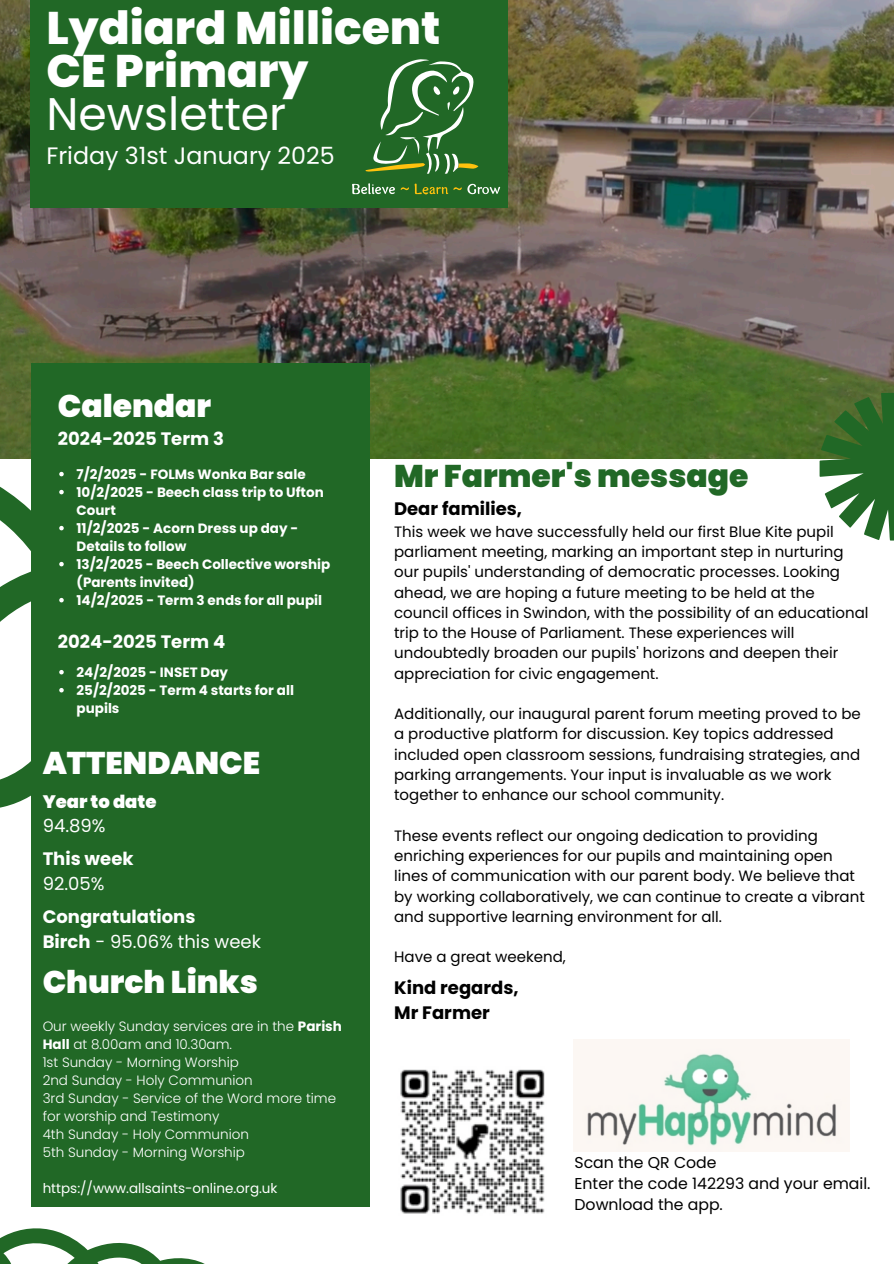
<style>
.page{position:relative;width:894px;height:1264px;background:#fff}
.page>*{position:absolute;margin:0;border:0;box-sizing:border-box;transform-origin:0 0}
.t1{font:800 45.6px/42.8px "Poppins";color:#fff}
.t2{font:900 31.35px "Poppins";color:#fff}
.t3{font:900 31.35px "Poppins";color:#216826}
.t4{font:23.7px "Poppins";color:#fff}
.t5{font:700 18px "Poppins";color:#fff}
.t6{font:700 18px/24.8px "Poppins";color:#000}
.t7{font:18px "Poppins";color:#fff}
.t8{font:900 18px "Poppins";color:#fff}
.t9{font:15.75px "Poppins";color:#000}
.t10{font:15px/20.2px "Poppins";color:#000}
.t11{font:700 13.5px/18px "Poppins";color:#fff}
.t12{font:300 13.5px/18px "Poppins";color:#fff}
.t13{font:13.5px "Poppins";color:#fff}
.s1{font-weight:400}
.s2{font-weight:700}
</style>
<div class="page">
<svg style="left:0;top:458px;width:31px;height:350px"></svg>
<img style="left:0;top:0;width:893px;height:458px">
<svg style="left:819px;top:393px;width:74px;height:147px"></svg>
<div style="left:31px;top:364px;width:338px;height:842px;background:#216826"></div>
<div style="left:31px;top:0;width:477px;height:207px;background:#216826"></div>
<svg style="left:0;top:1228px;width:203px;height:35px"></svg>
<svg style="left:365px;top:59px;width:113px;height:115px"></svg>
<svg style="left:352px;top:183px;width:148px;height:11px"></svg>
<img style="left:400px;top:1069px;width:145px;height:145px">
<img style="left:573px;top:1039px;width:276px;height:111px">
<svg style="left:59px;top:472px;width:5px;height:4px"></svg>
<svg style="left:59px;top:490px;width:5px;height:4px"></svg>
<svg style="left:59px;top:526px;width:5px;height:4px"></svg>
<svg style="left:59px;top:562px;width:5px;height:4px"></svg>
<svg style="left:59px;top:598px;width:5px;height:4px"></svg>
<svg style="left:59px;top:670px;width:5px;height:4px"></svg>
<svg style="left:59px;top:688px;width:5px;height:4px"></svg>
<h4 class="t1" style="left:46px;top:7px;width:395px">Lydiard Millicent<br>CE Primary<br><span class="s1">Newsletter</span></h4>
<p class="t4" style="left:46px;top:139px;width:290px">Friday 31st January 2025</p>
<p class="t2" style="left:58px;top:384px;width:155px">Calendar</p>
<h5 class="t5" style="left:58px;top:425px;width:167px">2024-2025 Term 3</h5>
<h6 class="t11" style="left:77px;top:465px;width:230px">7/2/2025 - FOLMs Wonka Bar sale</h6>
<h5 class="t11" style="left:77px;top:483px;width:249px">10/2/2025 - Beech class trip to Ufton<br>Court</h5>
<h6 class="t11" style="left:77px;top:519px;width:223px">11/2/2025 - Acorn Dress up day -<br>Details to follow</h6>
<h5 class="t11" style="left:77px;top:555px;width:255px">13/2/2025 - Beech Collective worship (Parents invited)</h5>
<h6 class="t11" style="left:77px;top:591px;width:247px">14/2/2025 - Term 3 ends for all pupil</h6>
<p class="t5" style="left:58px;top:629px;width:169px">2024-2025 Term 4</p>
<h3 class="t11" style="left:77px;top:663px;width:153px">24/2/2025 - INSET Day</h3>
<p class="t11" style="left:77px;top:681px;width:219px">25/2/2025 - Term 4 starts for all pupils</p>
<p class="t2" style="left:43px;top:741px;width:219px">ATTENDANCE</p>
<p class="t8" style="left:43px;top:788px;width:115px">Year to date</p>
<p class="t7" style="left:43px;top:813px;width:64px">94.89%</p>
<p class="t5" style="left:43px;top:846px;width:92px">This week</p>
<p class="t7" style="left:43px;top:871px;width:63px">92.05%</p>
<p class="t5" style="left:43px;top:904px;width:154px">Congratulations</p>
<h2 class="t7" style="left:43px;top:929px;width:220px"><span class="s2">Birch</span> - 95.06% this week</h2>
<p class="t2" style="left:43px;top:959px;width:217px">Church Links</p>
<h3 class="t12" style="left:43px;top:1017px;width:301px">Our weekly Sunday services are in the <span class="s2">Parish<br>Hall</span> at 8.00am and 10.30am.</h3>
<h5 class="t12" style="left:43px;top:1053px;width:198px">1st Sunday - Morning Worship</h5>
<p class="t12" style="left:43px;top:1071px;width:211px">2nd Sunday - Holy Communion</p>
<p class="t12" style="left:43px;top:1089px;width:295px">3rd Sunday - Service of the Word more time for worship and Testimony</p>
<p class="t12" style="left:43px;top:1125px;width:208px">4th Sunday - Holy Communion</p>
<p class="t12" style="left:43px;top:1143px;width:204px">5th Sunday - Morning Worship</p>
<h5 class="t13" style="left:43px;top:1179px;width:236px">https://www.allsaints-online.org.uk</h5>
<p class="t3" style="left:394px;top:453px;width:356px">Mr Farmer's message</p>
<h3 class="t6" style="left:394px;top:496px;width:129px">Dear families,</h3>
<p class="t10" style="left:394px;top:521px;width:475px">This week we have successfully held our first Blue Kite pupil parliament meeting, marking an important step in nurturing our pupils' understanding of democratic processes. Looking ahead, we are hoping a future meeting to be held at the council offices in Swindon, with the possibility of an educational trip to the House of Parliament. These experiences will undoubtedly broaden our pupils' horizons and deepen their appreciation for civic engagement.</p>
<p class="t10" style="left:394px;top:703px;width:468px">Additionally, our inaugural parent forum meeting proved to be a productive platform for discussion. Key topics addressed included open classroom sessions, fundraising strategies, and parking arrangements. Your input is invaluable as we work together to enhance our school community.</p>
<h1 class="t10" style="left:394px;top:825px;width:472px">These events reflect our ongoing dedication to providing enriching experiences for our pupils and maintaining open lines of communication with our parent body. We believe that by working collaboratively, we can continue to create a vibrant and supportive learning environment for all.</h1>
<p class="t10" style="left:394px;top:946px;width:173px">Have a great weekend,</p>
<p class="t6" style="left:394px;top:975px;width:126px">Kind regards,<br>Mr Farmer</p>
<p class="t9" style="left:574px;top:1151px;width:143px">Scan the QR Code</p>
<p class="t9" style="left:574px;top:1172px;width:297px">Enter the code 142293 and your email.</p>
<p class="t9" style="left:574px;top:1193px;width:150px">Download the app.</p>
</div>
